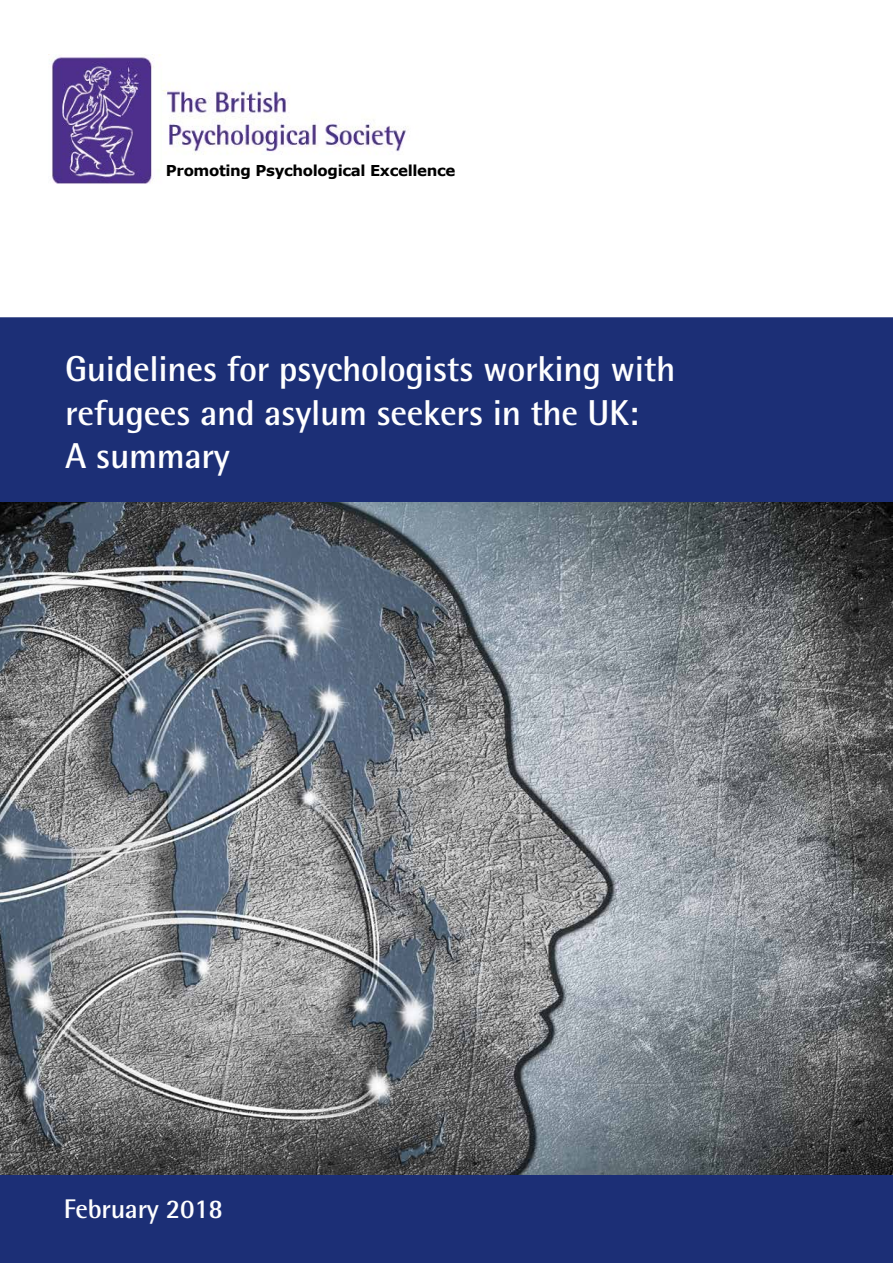
<style>
.page{position:relative;width:893px;height:1263px;background:#fff}
.page>*{position:absolute;margin:0;border:0;box-sizing:border-box;transform-origin:0 0}
.t1{font:700 36px/43.5px "Rotis Semi Sans";letter-spacing:-.01em;color:#fff}
.t2{font:700 27px "Rotis Semi Sans";letter-spacing:-.01em;color:#fff}
.t3{font:700 15px "Verdana";letter-spacing:-.025em;color:#000}
</style>
<div class="page">
<div style="left:0;top:317px;width:893px;height:185px;background:#1c2f76"></div>
<div style="left:0;top:1161px;width:893px;height:102px;background:#1c2f76"></div>
<img style="left:0;top:502px;width:893px;height:672px">
<img style="left:51px;top:55px;width:357px;height:129px">
<p class="t3" style="left:166px;top:159px;width:291px">Promoting Psychological Excellence</p>
<p class="t1" style="left:65px;top:347px;width:612px">Guidelines for psychologists working with refugees and asylum seekers in the UK:<br>A summary</p>
<p class="t2" style="left:64px;top:1192px;width:161px">February 2018</p>
</div>
